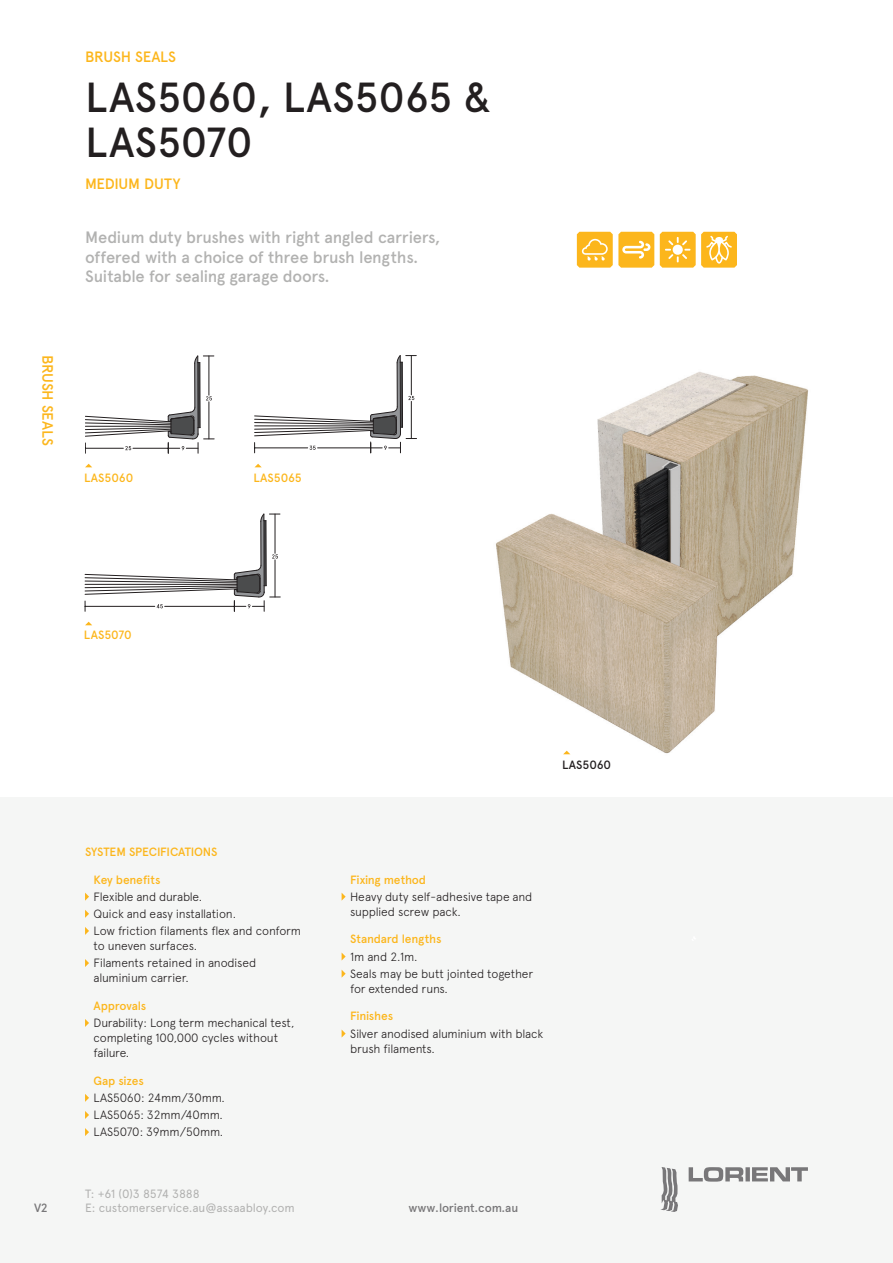
<style>
.page{position:relative;width:893px;height:1263px;background:#fff}
.page>*{position:absolute;margin:0;border:0;box-sizing:border-box;transform-origin:0 0}
.Heading__LRG_product{font:500 42px/44.2px "Apercu Pro";color:#231f20}
.Product_description{font:500 16.5px/19.5px "Apercu Pro";letter-spacing:-.02em;color:#b2b2b1}
.Duty_level{font:500 15px "Apercu Pro";letter-spacing:-.015em;color:#fcb61c}
.Heading__Product_des{font:500 15px "Apercu Pro";letter-spacing:-.015em;color:#fcb61c}
.Spec_copy_Last_bulle{font:300 12px/15px "Apercu Pro";letter-spacing:-.015em;color:#231f20}
.Spec_copy_bullet_cop{font:300 12px/15px "Apercu Pro";letter-spacing:-.015em;color:#231f20}
.Spec_sub_heading{font:500 12px "Apercu Pro";letter-spacing:-.015em;color:#fcb61c}
.t1{font:12px/14.4px "Apercu Pro";letter-spacing:-.01em;color:#b2b2b1}
.Lorient_Body{font:500 12px "Apercu Pro";letter-spacing:-.005em;color:#fcb61c}
.System_spec_title{font:500 12px "Apercu Pro";letter-spacing:-.015em;color:#fcb61c}
.t2{font:500 12px "Apercu Pro";letter-spacing:-.015em;color:#787779}
.Spec_copy_bullet_cop-2{font:500 12px "Apercu Pro";letter-spacing:-.02em;color:#fcb61c}
.Lorient_Body-2{font:500 12px "Apercu Pro";color:#231f20}
</style>
<div class="page">
<div style="left:0;top:797px;width:893px;height:466px;background:#f5f6f5"></div>
<img style="left:495px;top:372px;width:313px;height:383px">
<svg style="left:85px;top:356px;width:129px;height:97px"></svg>
<svg style="left:254px;top:355px;width:163px;height:98px"></svg>
<svg style="left:85px;top:514px;width:195px;height:97px"></svg>
<svg style="left:85px;top:464px;width:7px;height:3px"></svg>
<svg style="left:85px;top:622px;width:7px;height:3px"></svg>
<svg style="left:255px;top:464px;width:7px;height:3px"></svg>
<svg style="left:563px;top:751px;width:7px;height:3px"></svg>
<svg style="left:85px;top:893px;width:4px;height:8px"></svg>
<svg style="left:85px;top:910px;width:4px;height:8px"></svg>
<svg style="left:85px;top:927px;width:4px;height:8px"></svg>
<svg style="left:85px;top:959px;width:4px;height:8px"></svg>
<svg style="left:85px;top:1019px;width:4px;height:8px"></svg>
<svg style="left:85px;top:1094px;width:4px;height:8px"></svg>
<svg style="left:85px;top:1111px;width:4px;height:8px"></svg>
<svg style="left:85px;top:1128px;width:4px;height:8px"></svg>
<svg style="left:342px;top:893px;width:4px;height:7px"></svg>
<svg style="left:342px;top:953px;width:4px;height:7px"></svg>
<svg style="left:342px;top:970px;width:4px;height:8px"></svg>
<svg style="left:342px;top:1030px;width:4px;height:7px"></svg>
<svg style="left:577px;top:232px;width:77px;height:36px;background:#fcc449"></svg>
<svg style="left:660px;top:232px;width:77px;height:36px"></svg>
<svg style="left:660px;top:1167px;width:18px;height:45px"></svg>
<svg style="left:689px;top:1167px;width:119px;height:14px"></svg>
<p class="Duty_level" style="left:59px;top:355px;width:92px;rotate:90deg">BRUSH SEALS</p>
<p class="Heading__Product_des" style="left:85px;top:45px;width:92px">BRUSH SEALS</p>
<p class="Heading__LRG_product" style="left:85px;top:72px;width:408px">LAS5060, LAS5065 &amp;<br>LAS5070</p>
<p class="Duty_level" style="left:85px;top:172px;width:97px">MEDIUM DUTY</p>
<p class="Product_description" style="left:85px;top:227px;width:357px">Medium duty brushes with right angled carriers, offered with a choice of three brush lengths.<br>Suitable for sealing garage doors.</p>
<p class="Lorient_Body" style="left:84px;top:469px;width:51px">LAS5060</p>
<p class="Lorient_Body" style="left:253px;top:469px;width:50px">LAS5065</p>
<p class="Lorient_Body" style="left:84px;top:626px;width:49px">LAS5070</p>
<p class="t2" style="left:34px;top:1199px;width:15px">V2</p>
<p class="System_spec_title" style="left:85px;top:842px;width:134px">SYSTEM SPECIFICATIONS</p>
<p class="Spec_sub_heading" style="left:94px;top:870px;width:68px">Key benefits</p>
<p class="Spec_copy_bullet_cop" style="left:94px;top:888px;width:110px">Flexible and durable.</p>
<p class="Spec_copy_bullet_cop" style="left:94px;top:905px;width:144px">Quick and easy installation.</p>
<p class="Spec_copy_bullet_cop" style="left:94px;top:922px;width:209px">Low friction filaments flex and conform to uneven surfaces.</p>
<p class="Spec_copy_Last_bulle" style="left:94px;top:954px;width:164px">Filaments retained in anodised aluminium carrier.</p>
<p class="Spec_sub_heading" style="left:94px;top:996px;width:54px">Approvals</p>
<p class="Spec_copy_Last_bulle" style="left:94px;top:1014px;width:202px">Durability: Long term mechanical test, completing 100,000 cycles without failure.</p>
<p class="Spec_sub_heading" style="left:94px;top:1071px;width:52px">Gap sizes</p>
<p class="Spec_copy_bullet_cop" style="left:94px;top:1089px;width:133px">LAS5060: 24mm/30mm.</p>
<p class="Spec_copy_bullet_cop" style="left:94px;top:1106px;width:131px">LAS5065: 32mm/40mm.</p>
<p class="Spec_copy_Last_bulle" style="left:94px;top:1123px;width:131px">LAS5070: 39mm/50mm.</p>
<p class="t1" style="left:85px;top:1185px;width:211px">T: +61 (0)3 8574 3888<br>E: customerservice.au@assaabloy.com</p>
<p class="Lorient_Body-2" style="left:562px;top:756px;width:51px">LAS5060</p>
<p class="Spec_sub_heading" style="left:350px;top:870px;width:78px">Fixing method</p>
<p class="Spec_copy_Last_bulle" style="left:350px;top:888px;width:184px">Heavy duty self-adhesive tape and supplied screw pack.</p>
<p class="Spec_sub_heading" style="left:350px;top:930px;width:93px">Standard lengths</p>
<p class="Spec_copy_bullet_cop" style="left:350px;top:948px;width:69px">1m and 2.1m.</p>
<p class="Spec_copy_Last_bulle" style="left:350px;top:965px;width:185px">Seals may be butt jointed together for extended runs.</p>
<p class="Spec_copy_bullet_cop-2" style="left:350px;top:1007px;width:45px">Finishes</p>
<p class="Spec_copy_bullet_cop" style="left:350px;top:1025px;width:195px">Silver anodised aluminium with black brush filaments.</p>
<p class="t2" style="left:408px;top:1199px;width:111px">www.lorient.com.au</p>
</div>
